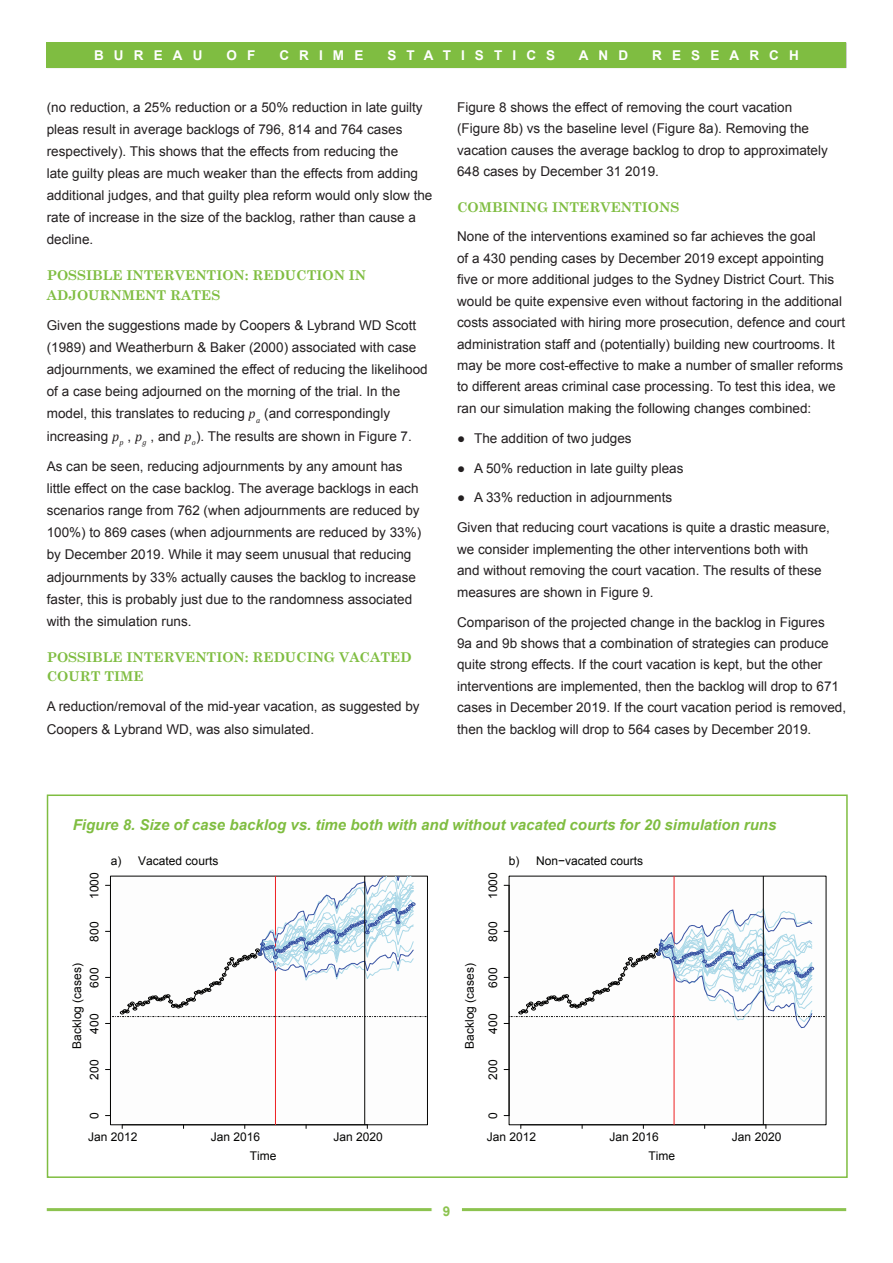
<style>
.page{position:relative;width:893px;height:1263px;background:#fff}
.page>*{position:absolute;margin:0;border:0;box-sizing:border-box;transform-origin:0 0}
.t1{font:italic 700 15px "Arial";color:#7fbd41}
._4__Text__body{font:13.5px/22px "Arial";color:#231f20}
._2__0_0_Subhead_1{font:700 13.5px/19px "Century Schoolbook";color:#7fbd41}
.t2{font:700 13.5px "Arial";letter-spacing:.75em;color:#fff}
.t3{font:700 13.5px "Arial";color:#8cc34f}
.t4{font:12px "Arial";color:#050504}
.s1{font-family:"Cambria";font-style:italic}
</style>
<div class="page">
<hr style="left:47px;top:1208px;width:799px;height:3px;background:#8cc34f">
<div style="left:432px;top:1204px;width:29px;height:17px;background:#fff"></div>
<div style="left:47px;top:43px;width:799px;height:25px;background:#7fbd41"></div>
<hr style="left:122px;top:1124px;width:245px;height:1px;background:#050504">
<hr style="left:275px;top:876px;width:1px;height:249px;background:#ee2123">
<svg style="left:105px;top:876px;width:322px;height:141px"></svg>
<hr style="left:364px;top:876px;width:1px;height:249px;background:#050504">
<hr style="left:521px;top:1124px;width:245px;height:1px;background:#050504">
<hr style="left:674px;top:876px;width:1px;height:249px;background:#ee2123">
<svg style="left:504px;top:908px;width:322px;height:120px"></svg>
<hr style="left:763px;top:876px;width:1px;height:249px;background:#050504">
<div style="left:47px;top:794px;width:801px;height:384px;border:2px solid #7fbd41"></div>
<p class="t2" style="left:94px;top:46px;width:110px">BUREAU</p>
<p class="t2" style="left:226px;top:46px;width:30px">O F</p>
<p class="t2" style="left:279px;top:46px;width:85px">CRIME</p>
<p class="t2" style="left:387px;top:46px;width:169px">STATISTICS</p>
<p class="t2" style="left:579px;top:46px;width:51px">AND</p>
<p class="t2" style="left:652px;top:46px;width:148px">RESEARCH</p>
<p class="_4__Text__body" style="left:47px;top:96px;width:387px">(no reduction, a 25% reduction or a 50% reduction in late guilty pleas result in average backlogs of 796, 814 and 764 cases respectively). This shows that the effects from reducing the<br>late guilty pleas are much weaker than the effects from adding additional judges, and that guilty plea reform would only slow the rate of increase in the size of the backlog, rather than cause a decline.</p>
<p class="_2__0_0_Subhead_1" style="left:47px;top:265px;width:321px">POSSIBLE INTERVENTION: REDUCTION IN<br>ADJOURNMENT RATES</p>
<p class="_4__Text__body" style="left:47px;top:315px;width:382px">Given the suggestions made by Coopers &amp; Lybrand WD Scott (1989) and Weatherburn &amp; Baker (2000) associated with case adjournments, we examined the effect of reducing the likelihood of a case being adjourned on the morning of the trial. In the model, this translates to reducing <span class="s1">p</span><sub>a</sub> (and correspondingly increasing <span class="s1">p</span><sub>p</sub> , <span class="s1">p</span><sub>g</sub> , and <span class="s1">p</span><sub>o</sub>). The results are shown in Figure 7.</p>
<p class="_4__Text__body" style="left:47px;top:455px;width:376px">As can be seen, reducing adjournments by any amount has little effect on the case backlog. The average backlogs in each scenarios range from 762 (when adjournments are reduced by 100%) to 869 cases (when adjournments are reduced by 33%) by December 2019. While it may seem unusual that reducing adjournments by 33% actually causes the backlog to increase faster, this is probably just due to the randomness associated with the simulation runs.</p>
<p class="_2__0_0_Subhead_1" style="left:47px;top:647px;width:366px">POSSIBLE INTERVENTION: REDUCING VACATED<br>COURT TIME</p>
<p class="_4__Text__body" style="left:47px;top:696px;width:374px">A reduction/removal of the mid-year vacation, as suggested by<br>Coopers &amp; Lybrand WD, was also simulated.</p>
<p class="_4__Text__body" style="left:457px;top:97px;width:372px;line-height:21.5px">Figure 8 shows the effect of removing the court vacation (Figure 8b) vs the baseline level (Figure 8a). Removing the vacation causes the average backlog to drop to approximately 648 cases by December 31 2019.</p>
<p class="_2__0_0_Subhead_1" style="left:457px;top:196px;width:224px">COMBINING INTERVENTIONS</p>
<p class="_4__Text__body" style="left:457px;top:226px;width:389px;line-height:21.5px">None of the interventions examined so far achieves the goal<br>of a 430 pending cases by December 2019 except appointing five or more additional judges to the Sydney District Court. This would be quite expensive even without factoring in the additional costs associated with hiring more prosecution, defence and court administration staff and (potentially) building new courtrooms. It may be more cost-effective to make a number of smaller reforms to different areas criminal case processing. To test this idea, we ran our simulation making the following changes combined:</p>
<p class="_4__Text__body" style="left:457px;top:427px;width:176px">● The addition of two judges</p>
<p class="_4__Text__body" style="left:457px;top:457px;width:228px">● A 50% reduction in late guilty pleas</p>
<p class="_4__Text__body" style="left:457px;top:487px;width:217px">● A 33% reduction in adjournments</p>
<p class="_4__Text__body" style="left:457px;top:517px;width:374px;line-height:21.5px">Given that reducing court vacations is quite a drastic measure, we consider implementing the other interventions both with and without removing the court vacation. The results of these measures are shown in Figure 9.</p>
<p class="_4__Text__body" style="left:457px;top:611px;width:391px;line-height:21.5px">Comparison of the projected change in the backlog in Figures<br>9a and 9b shows that a combination of strategies can produce quite strong effects. If the court vacation is kept, but the other interventions are implemented, then the backlog will drop to 671 cases in December 2019. If the court vacation period is removed, then the backlog will drop to 564 cases by December 2019.</p>
<p class="t1" style="left:73px;top:814px;width:705px">Figure 8. Size of case backlog vs. time both with and without vacated courts for 20 simulation runs</p>
<p class="t4" style="left:111px;top:853px;width:109px">a) Vacated courts</p>
<p class="t4" style="left:509px;top:853px;width:136px">b) Non−vacated courts</p>
<p class="t4" style="left:86px;top:899px;width:28px;rotate:-90deg">1000</p>
<p class="t4" style="left:485px;top:899px;width:28px;rotate:-90deg">1000</p>
<p class="t4" style="left:86px;top:941px;width:21px;rotate:-90deg">800</p>
<p class="t4" style="left:485px;top:941px;width:21px;rotate:-90deg">800</p>
<p class="t4" style="left:69px;top:1048px;width:87px;rotate:-90deg">Backlog (cases)</p>
<p class="t4" style="left:86px;top:987px;width:21px;rotate:-90deg">600</p>
<p class="t4" style="left:86px;top:1034px;width:21px;rotate:-90deg">400</p>
<p class="t4" style="left:462px;top:1048px;width:87px;rotate:-90deg">Backlog (cases)</p>
<p class="t4" style="left:485px;top:987px;width:21px;rotate:-90deg">600</p>
<p class="t4" style="left:485px;top:1034px;width:21px;rotate:-90deg">400</p>
<p class="t4" style="left:86px;top:1080px;width:21px;rotate:-90deg">200</p>
<p class="t4" style="left:485px;top:1080px;width:21px;rotate:-90deg">200</p>
<p class="t4" style="left:86px;top:1119px;width:8px;rotate:-90deg">0</p>
<p class="t4" style="left:485px;top:1119px;width:8px;rotate:-90deg">0</p>
<p class="t4" style="left:88px;top:1129px;width:51px">Jan 2012</p>
<p class="t4" style="left:211px;top:1129px;width:51px">Jan 2016</p>
<p class="t4" style="left:333px;top:1129px;width:51px">Jan 2020</p>
<p class="t4" style="left:487px;top:1129px;width:51px">Jan 2012</p>
<p class="t4" style="left:609px;top:1129px;width:51px">Jan 2016</p>
<p class="t4" style="left:732px;top:1129px;width:51px">Jan 2020</p>
<p class="t4" style="left:250px;top:1148px;width:28px">Time</p>
<p class="t4" style="left:648px;top:1148px;width:28px">Time</p>
<p class="t3" style="left:443px;top:1202px;width:9px">9</p>
</div>
